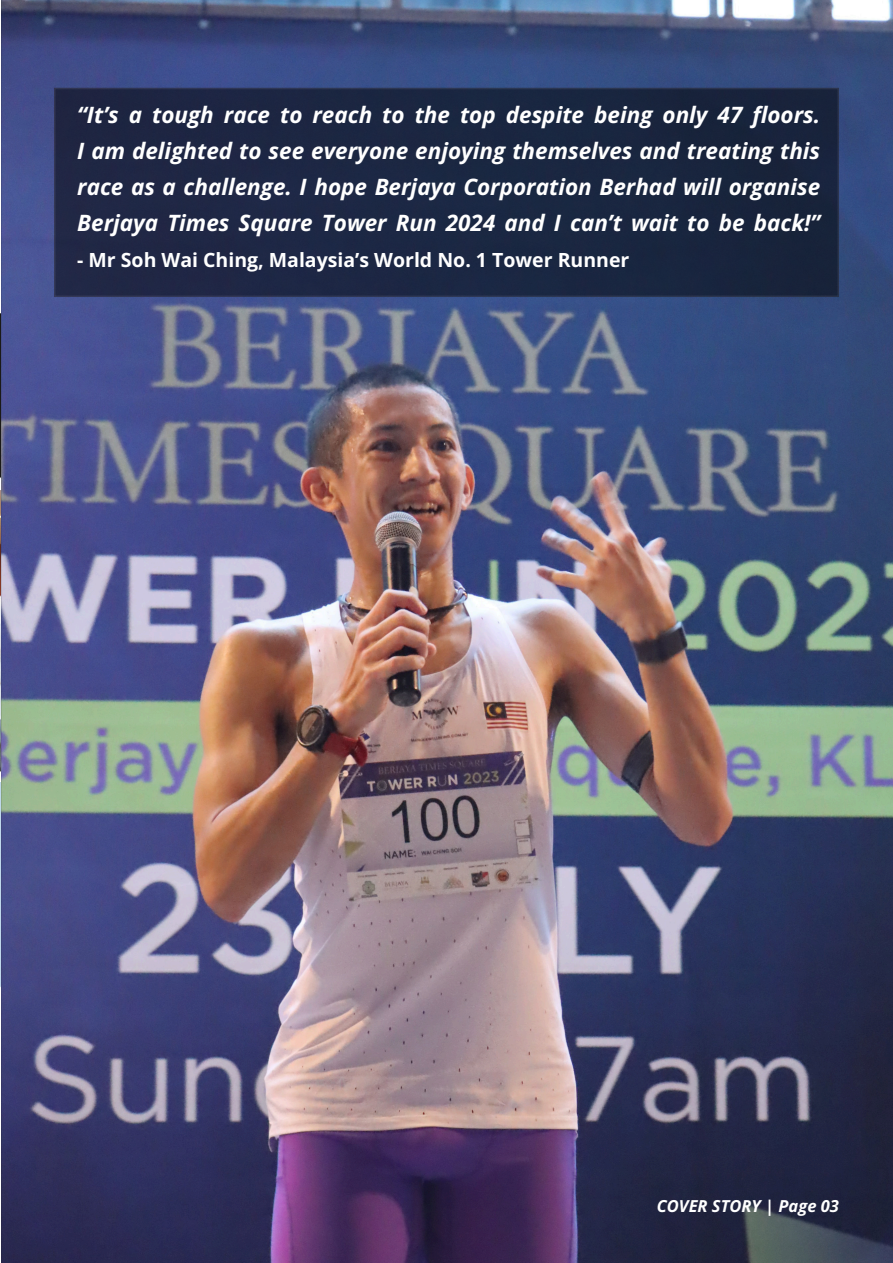
<style>
.page{position:relative;width:893px;height:1263px;background:#fff}
.page>*{position:absolute;margin:0;border:0;box-sizing:border-box;transform-origin:0 0}
.t1{font:italic 700 22.5px/36px "Open Sans";color:#fff;text-align:justify}
.t2{font:700 19.5px "Open Sans";color:#fff}
.t3{font:italic 600 18px "Open Sans";color:#fff}
.t4{font:italic 700 16.5px "Open Sans";color:#fff}
</style>
<div class="page">
<img style="left:1px;top:0;width:892px;height:1263px">
<div style="left:55px;top:88px;width:783px;height:208px;background:#1b2641"></div>
<div style="left:54px;top:88px;width:785px;height:209px;border:2px solid #231f20"></div>
<hr style="left:0;top:0;width:1px;height:1263px;background:#231f20">
<p class="t1" style="left:77px;top:97px;width:745px">“It’s a tough race to reach to the top despite being only 47 floors.<br>I am delighted to see everyone enjoying themselves and treating this race as a challenge. I hope Berjaya Corporation Berhad will organise Berjaya Times Square Tower Run 2024 and I can’t wait to be back!”</p>
<p class="t2" style="left:77px;top:246px;width:554px">- Mr Soh Wai Ching, Malaysia’s World No. 1 Tower Runner</p>
<p class="t4" style="left:657px;top:1194px;width:184px">COVER STORY | Page 03</p>
<p class="t3" style="left:646px;top:1198px;width:196px">COVER STORY | Page 03</p>
</div>
